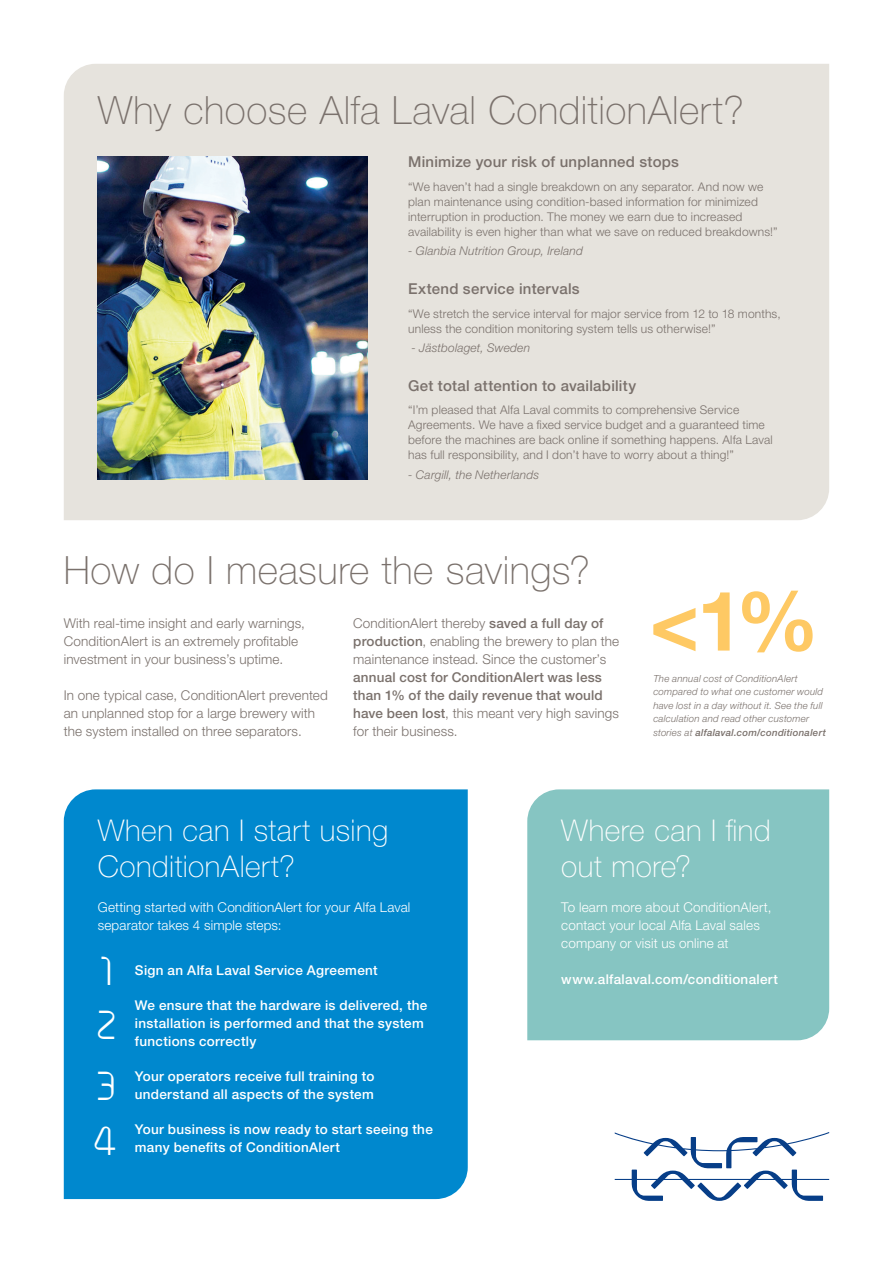
<style>
.page{position:relative;width:893px;height:1263px;background:#fff}
.page>*{position:absolute;margin:0;border:0;box-sizing:border-box;transform-origin:0 0}
.Sub_headline_4{font:700 82.95px "Helvetica Neue LT Std";color:#fec964}
.Numbers{font:40.5px "Alfa Laval Glyphs";color:#fff}
.Headline_2{font:100 39px "Helvetica Neue LT Std";letter-spacing:.015em;color:#7a716c}
.Headline_2_White{font:100 30px/36px "Helvetica Neue LT Std";letter-spacing:.015em;color:#fff}
.Subhead_x{font:500 15px "Helvetica Neue LT Std";letter-spacing:.015em;color:#7a716c}
.Bodycopy{font:300 13.5px/18px "Helvetica Neue LT Std";letter-spacing:.01em;color:#7a716c}
.Sub_headline_4_White{font:500 13.5px/18px "Helvetica Neue LT Std";letter-spacing:.02em;color:#fff}
.Bodycopy_White{font:300 13.5px/18px "Helvetica Neue LT Std";letter-spacing:.01em;color:#fff}
.Body_8_10{font:300 12px/15px "Helvetica Neue LT Std";letter-spacing:.015em;color:#7a716c}
.Body_8_10-2{font:italic 300 12px "Helvetica Neue LT Std";letter-spacing:.015em;color:#7a716c}
.t1{font:italic 300 9.75px/13.5px "Helvetica Neue LT Std";letter-spacing:.02em;color:#7a716c}
.s1{font-weight:500}
</style>
<div class="page">
<svg style="left:615px;top:1132px;width:214px;height:69px"></svg>
<div style="left:64px;top:64px;width:765px;height:456px;background:#e6e3dd"></div>
<div style="left:64px;top:789px;width:404px;height:410px;background:#0088ce"></div>
<div style="left:527px;top:789px;width:302px;height:251px;background:#86c5c2"></div>
<img style="left:98px;top:157px;width:269px;height:323px">
<p class="Headline_2" style="left:98px;top:87px;width:648px">Why choose Alfa Laval ConditionAlert?</p>
<p class="Subhead_x" style="left:408px;top:153px;width:272px">Minimize your risk of unplanned stops</p>
<p class="Body_8_10" style="left:408px;top:179px;width:371px">“We haven’t had a single breakdown on any separator. And now we plan maintenance using condition-based information for minimized interruption in production. The money we earn due to increased availability is even higher than what we save on reduced breakdowns!”</p>
<p class="Body_8_10-2" style="left:408px;top:244px;width:176px">- Glanbia Nutrition Group, Ireland</p>
<p class="Subhead_x" style="left:408px;top:280px;width:173px">Extend service intervals</p>
<p class="Body_8_10" style="left:408px;top:306px;width:374px">“We stretch the service interval for major service from 12 to 18 months, unless the condition monitoring system tells us otherwise!”</p>
<p class="Body_8_10-2" style="left:411px;top:340px;width:120px">- Jästbolaget, Sweden</p>
<p class="Subhead_x" style="left:408px;top:377px;width:229px">Get total attention to availability</p>
<p class="Body_8_10" style="left:408px;top:402px;width:366px">“I’m pleased that Alfa Laval commits to comprehensive Service Agreements. We have a fixed service budget and a guaranteed time before the machines are back online if something happens. Alfa Laval has full responsibility, and I don’t have to worry about a thing!”</p>
<p class="Body_8_10-2" style="left:408px;top:467px;width:132px">- Cargill, the Netherlands</p>
<p class="Headline_2" style="left:64px;top:548px;width:528px">How do I measure the savings?</p>
<p class="Bodycopy" style="left:64px;top:614px;width:243px">With real-time insight and early warnings,<br>ConditionAlert is an extremely profitable investment in your business’s uptime.</p>
<p class="Bodycopy" style="left:64px;top:686px;width:266px">In one typical case, ConditionAlert prevented an unplanned stop for a large brewery with the system installed on three separators.</p>
<p class="Bodycopy" style="left:353px;top:614px;width:267px">ConditionAlert thereby <span class="s1">saved a full day of production</span>, enabling the brewery to plan the maintenance instead. Since the customer’s <span class="s1">annual cost for ConditionAlert was less than 1% of the daily revenue that would have been lost</span>, this meant very high savings for their business.</p>
<p class="Sub_headline_4" style="left:649px;top:570px;width:171px">&lt;1%</p>
<p class="t1" style="left:653px;top:672px;width:174px">The annual cost of ConditionAlert compared to what one customer would have lost in a day without it. See the full calculation and read other customer stories at <span class="s1">alfalaval.com/conditionalert</span></p>
<p class="Headline_2_White" style="left:98px;top:812px;width:292px">When can I start using<br>ConditionAlert?</p>
<p class="Bodycopy_White" style="left:98px;top:898px;width:314px">Getting started with ConditionAlert for your Alfa Laval separator takes 4 simple steps:</p>
<p class="Numbers" style="left:94px;top:953px;width:26px">1</p>
<p class="Numbers" style="left:94px;top:1006px;width:26px">2</p>
<p class="Numbers" style="left:94px;top:1067px;width:26px">3</p>
<p class="Numbers" style="left:93px;top:1122px;width:26px">4</p>
<p class="Sub_headline_4_White" style="left:135px;top:961px;width:244px">Sign an Alfa Laval Service Agreement</p>
<p class="Sub_headline_4_White" style="left:135px;top:996px;width:294px">We ensure that the hardware is delivered, the installation is performed and that the system functions correctly</p>
<p class="Sub_headline_4_White" style="left:135px;top:1067px;width:241px">Your operators receive full training to understand all aspects of the system</p>
<p class="Sub_headline_4_White" style="left:135px;top:1120px;width:299px">Your business is now ready to start seeing the many benefits of ConditionAlert</p>
<p class="Headline_2_White" style="left:561px;top:812px;width:211px">Where can I find out more?</p>
<p class="Bodycopy_White" style="left:561px;top:898px;width:212px">To learn more about ConditionAlert, contact your local Alfa Laval sales company or visit us online at</p>
<p class="Sub_headline_4_White" style="left:561px;top:970px;width:218px">www.alfalaval.com/conditionalert</p>
</div>
